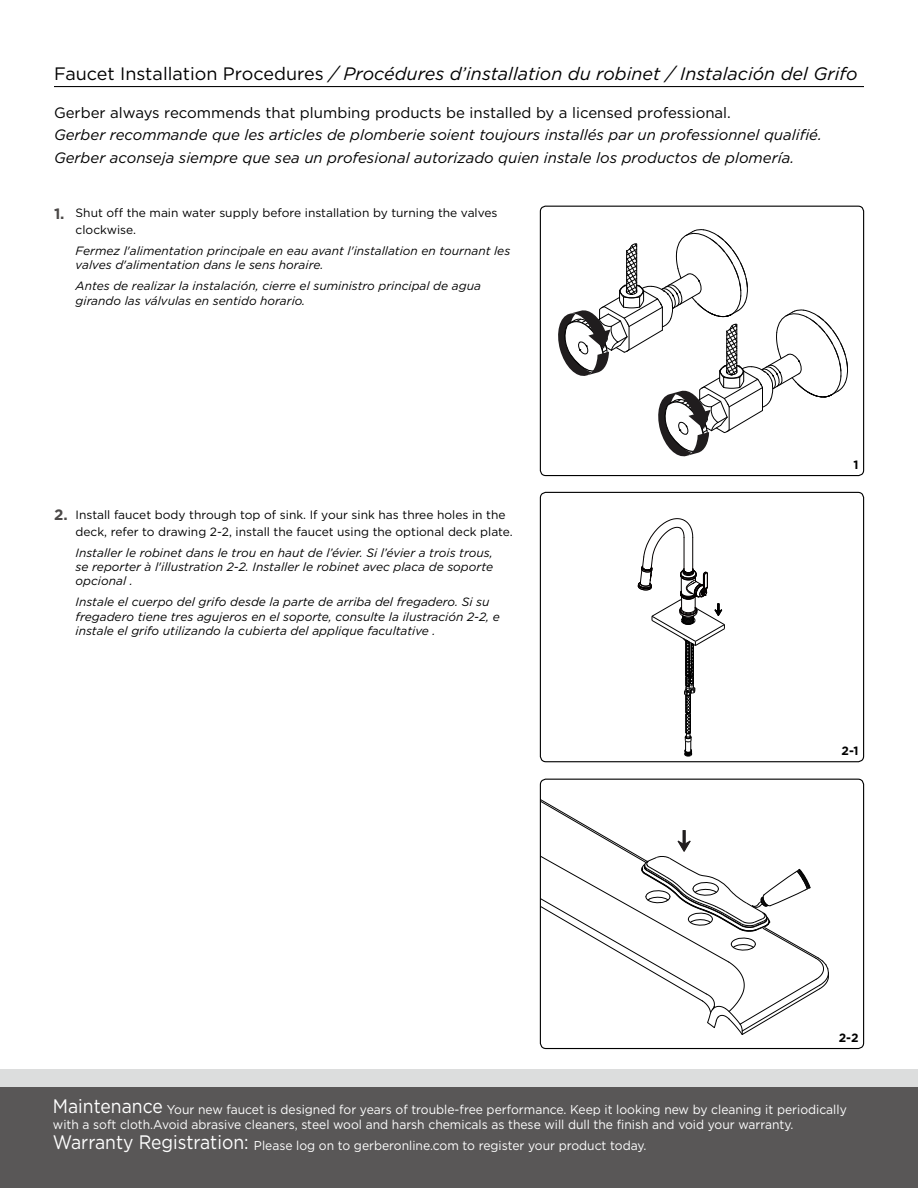
<style>
.page{position:relative;width:918px;height:1188px;background:#fff}
.page>*{position:absolute;margin:0;border:0;box-sizing:border-box;transform-origin:0 0}
.t1{font:italic 18px "Gotham";color:#000}
.t2{font:italic 15px/22.4px "Gotham";color:#000}
.t3{font:15px "Gotham";color:#000}
.t4{font:12.75px/14.5px "Gotham";color:#fff;scale:.95 1}
.t5{font:italic 12px/14.4px "Gotham";color:#000}
.t6{font:12px/16.5px "Gotham";color:#000}
.t7{font:700 12px "Gotham";color:#000}
.s1{font-style:normal}
.s2{font-weight:700;font-size:15px;color:#4c4948}
.s3{font-size:19.5px}
</style>
<div class="page">
<div style="left:0;top:1070px;width:918px;height:118px;background:#dcdddd"></div>
<div style="left:0;top:1087px;width:918px;height:101px;background:#595757"></div>
<hr style="left:54px;top:86px;width:810px;height:1px;background:#000">
<svg style="left:558px;top:229px;width:290px;height:228px"></svg>
<div style="left:540px;top:206px;width:324px;height:270px;border:1px solid #000;border-radius:5px"></div>
<svg style="left:638px;top:518px;width:87px;height:239px"></svg>
<div style="left:540px;top:492px;width:324px;height:270px;border:1px solid #000;border-radius:6px"></div>
<svg style="left:542px;top:800px;width:287px;height:235px"></svg>
<div style="left:540px;top:779px;width:324px;height:270px;border:1px solid #000;border-radius:6px"></div>
<h1 class="t1" style="left:54px;top:62px;width:805px"><span class="s1">Faucet Installation Procedures</span> / Procédures d’installation du robinet / Instalación del Grifo</h1>
<p class="t3" style="left:54px;top:103px;width:678px">Gerber always recommends that plumbing products be installed by a licensed professional.</p>
<p class="t2" style="left:54px;top:123px;width:769px">Gerber recommande que les articles de plomberie soient toujours installés par un professionnel qualifié.<br>Gerber aconseja siempre que sea un profesional autorizado quien instale los productos de plomería.</p>
<p class="t6" style="left:76px;top:205px;width:423px;text-indent:-22px"><span class="s2">1.</span> Shut off the main water supply before installation by turning the valves clockwise.</p>
<p class="t5" style="left:76px;top:243px;width:436px">Fermez l'alimentation principale en eau avant l'installation en tournant les valves d'alimentation dans le sens horaire.</p>
<p class="t5" style="left:76px;top:278px;width:407px">Antes de realizar la instalación, cierre el suministro principal de agua girando las válvulas en sentido horario.</p>
<p class="t6" style="left:76px;top:506px;width:439px;text-indent:-22px"><span class="s2">2.</span> Install faucet body through top of sink. If your sink has three holes in the deck, refer to drawing 2-2, install the faucet using the optional deck plate.</p>
<p class="t5" style="left:76px;top:545px;width:419px;text-align:justify">Installer le robinet dans le trou en haut de l’évier. Si l’évier a trois trous, se reporter à l'illustration 2-2. Installer le robinet avec placa de soporte opcional .</p>
<p class="t5" style="left:76px;top:595px;width:426px">Instale el cuerpo del grifo desde la parte de arriba del fregadero. Si su fregadero tiene tres agujeros en el soporte, consulte la ilustración 2-2, e instale el grifo utilizando la cubierta del applique facultative .</p>
<p class="t7" style="left:854px;top:458px;width:7px">1</p>
<p class="t7" style="left:842px;top:744px;width:19px">2-1</p>
<p class="t7" style="left:839px;top:1031px;width:21px">2-2</p>
<p class="t4" style="left:53px;top:1102px;width:837px"><span class="s3">Maintenance</span> Your new faucet is designed for years of trouble-free performance. Keep it looking new by cleaning it periodically with a soft cloth.Avoid abrasive cleaners, steel wool and harsh chemicals as these will dull the finish and void your warranty.</p>
<p class="t4" style="left:53px;top:1137px;width:626px"><span class="s3">Warranty Registration:</span> Please log on to gerberonline.com to register your product today.</p>
</div>
